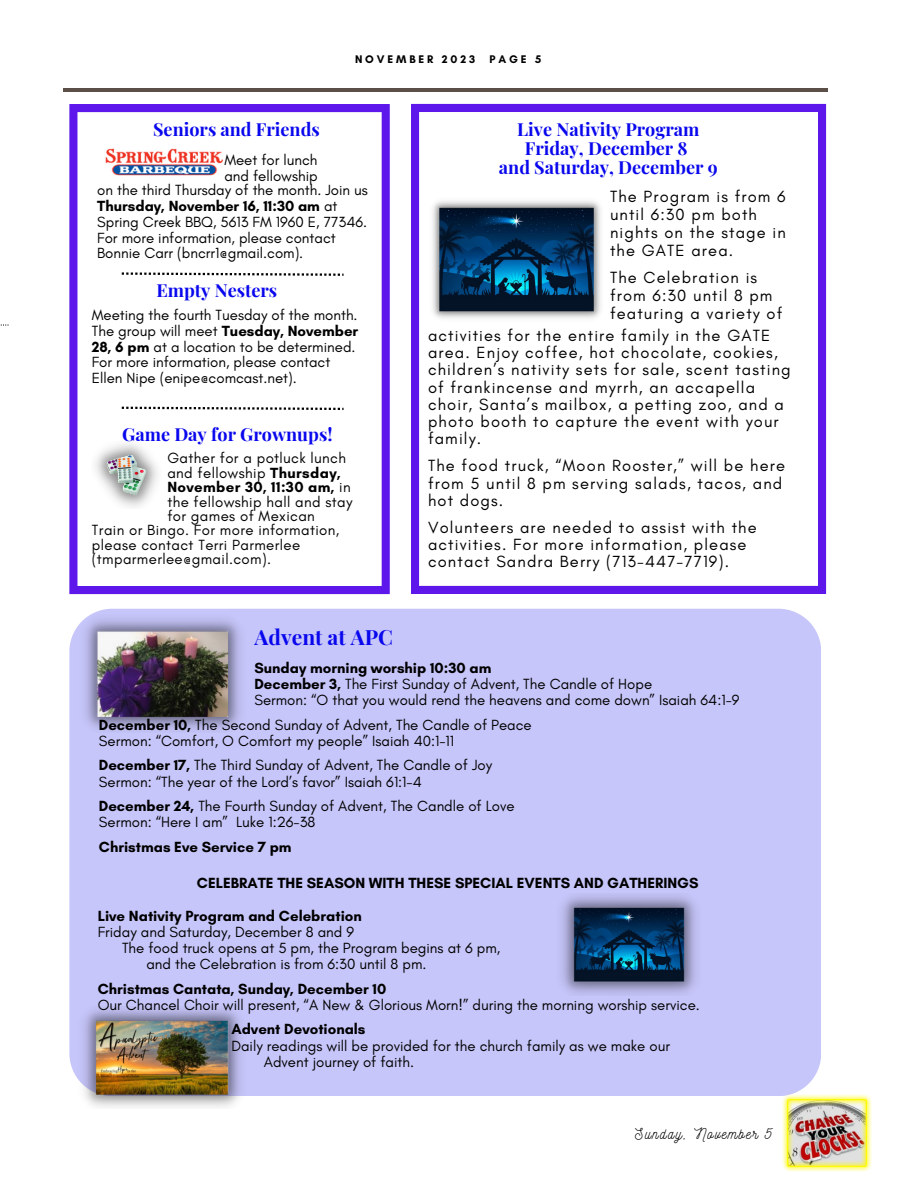
<style>
.page{position:relative;width:918px;height:1188px;background:#fff}
.page>*{position:absolute;margin:0;border:0;box-sizing:border-box;transform-origin:0 0}
.t1{font:700 21px "Playfair Display";color:#0907ed}
.t2{font:700 18px "Playfair Display";color:#0907ed}
.t3{font:16.5px/17.2px "Glacial Indifference";letter-spacing:.07em;color:#000}
.t4{font:15px/15.8px "Glacial Indifference";color:#000}
.t5{font:15px/14.7px "Glacial Indifference";letter-spacing:.025em;color:#000}
.t6{font:700 15px "Glacial Indifference";color:#000}
.t7{font:15px "Nickainley";letter-spacing:.1em;color:#000}
.t8{font:700 11.25px "Glacial Indifference";letter-spacing:.255em;color:#000}
.s1{font-weight:700}
</style>
<div class="page">
<svg style="left:69px;top:104px;width:321px;height:490px"></svg>
<hr style="left:63px;top:89px;width:765px;height:3px;background:#5b4f47">
<svg style="left:0;top:324px;width:9px;height:2px"></svg>
<svg style="left:411px;top:104px;width:415px;height:490px"></svg>
<img style="left:428px;top:195px;width:177px;height:129px">
<img style="left:91px;top:442px;width:70px;height:66px">
<svg style="left:122px;top:407px;width:222px;height:3px"></svg>
<div style="left:69px;top:609px;width:752px;height:487px;background:#c7c6fa"></div>
<img style="left:783px;top:1095px;width:89px;height:76px">
<svg style="left:122px;top:272px;width:222px;height:4px"></svg>
<img style="left:554px;top:893px;width:150px;height:103px">
<img style="left:76px;top:1006px;width:171px;height:101px">
<img style="left:78px;top:614px;width:169px;height:118px">
<img style="left:105px;top:139px;width:119px;height:45px">
<p class="t8" style="left:355px;top:53px;width:122px">NOVEMBER 2023</p>
<p class="t8" style="left:489px;top:53px;width:53px">PAGE 5</p>
<p class="t2" style="left:153px;top:117px;width:168px">Seniors and Friends</p>
<p class="t4" style="left:224px;top:151px;width:95px;line-height:16.2px">Meet for lunch and fellowship</p>
<p class="t4" style="left:97px;top:182px;width:272px">on the third Thursday of the month. Join us <span class="s1">Thursday, November 16, 11:30 am</span> at Spring Creek BBQ, 5613 FM 1960 E, 77346.<br>For more information, please contact Bonnie Carr (bncrr1@gmail.com).</p>
<p class="t2" style="left:156px;top:278px;width:122px">Empty Nesters</p>
<p class="t4" style="left:92px;top:307px;width:268px">Meeting the fourth Tuesday of the month.<br>The group will meet <span class="s1">Tuesday, November 28, 6 pm</span> at a location to be determined.<br>For more information, please contact Ellen Nipe (enipe@comcast.net).</p>
<p class="t2" style="left:122px;top:422px;width:212px">Game Day for Grownups!</p>
<p class="t5" style="left:167px;top:450px;width:187px">Gather for a potluck lunch and fellowship <span class="s1">Thursday,<br>November 30, 11:30 am,</span> in the fellowship hall and stay for games of Mexican</p>
<p class="t5" style="left:92px;top:523px;width:249px">Train or Bingo. For more information, please contact Terri Parmerlee (tmparmerlee@gmail.com).</p>
<p class="t2" style="left:517px;top:116px;width:184px">Live Nativity Program</p>
<p class="t2" style="left:525px;top:135px;width:164px">Friday, December 8</p>
<p class="t2" style="left:499px;top:155px;width:220px">and Saturday, December 9</p>
<p class="t3" style="left:610px;top:187px;width:177px;line-height:18px">The Program is from 6 until 6:30 pm both nights on the stage in the GATE area.</p>
<p class="t3" style="left:610px;top:269px;width:174px;line-height:18px">The Celebration is from 6:30 until 8 pm featuring a variety of</p>
<p class="t3" style="left:428px;top:326px;width:364px">activities for the entire family in the GATE area. Enjoy coffee, hot chocolate, cookies, children’s nativity sets for sale, scent tasting of frankincense and myrrh, an accapella choir, Santa’s mailbox, a petting zoo, and a photo booth to capture the event with your family.</p>
<p class="t3" style="left:428px;top:457px;width:359px">The food truck, “Moon Rooster,” will be here from 5 until 8 pm serving salads, tacos, and hot dogs.</p>
<p class="t3" style="left:428px;top:518px;width:330px">Volunteers are needed to assist with the activities. For more information, please contact Sandra Berry (713-447-7719).</p>
<p class="t1" style="left:255px;top:622px;width:140px">Advent at APC</p>
<p class="t6" style="left:254px;top:659px;width:238px">Sunday morning worship 10:30 am</p>
<p class="t4" style="left:254px;top:676px;width:399px"><span class="s1">December 3,</span> The First Sunday of Advent, The Candle of Hope</p>
<p class="t4" style="left:254px;top:692px;width:487px">Sermon: “O that you would rend the heavens and come down” Isaiah 64:1-9</p>
<p class="t4" style="left:99px;top:717px;width:434px"><span class="s1">December 10,</span> The Second Sunday of Advent, The Candle of Peace</p>
<p class="t4" style="left:99px;top:733px;width:357px">Sermon: “Comfort, O Comfort my people” Isaiah 40:1-11</p>
<p class="t4" style="left:99px;top:757px;width:395px"><span class="s1">December 17,</span> The Third Sunday of Advent, The Candle of Joy</p>
<p class="t4" style="left:99px;top:773px;width:324px">Sermon: “The year of the Lord’s favor” Isaiah 61:1-4</p>
<p class="t4" style="left:99px;top:798px;width:417px"><span class="s1">December 24,</span> The Fourth Sunday of Advent, The Candle of Love</p>
<p class="t4" style="left:99px;top:814px;width:218px">Sermon: “Here I am” Luke 1:26-38</p>
<p class="t6" style="left:99px;top:837px;width:194px">Christmas Eve Service 7 pm</p>
<p class="t6" style="left:197px;top:874px;width:503px">CELEBRATE THE SEASON WITH THESE SPECIAL EVENTS AND GATHERINGS</p>
<p class="t6" style="left:98px;top:906px;width:266px">Live Nativity Program and Celebration</p>
<p class="t4" style="left:98px;top:924px;width:258px">Friday and Saturday, December 8 and 9</p>
<p class="t4" style="left:122px;top:940px;width:380px">The food truck opens at 5 pm, the Program begins at 6 pm,</p>
<p class="t4" style="left:146px;top:956px;width:282px">and the Celebration is from 6:30 until 8 pm.</p>
<p class="t6" style="left:98px;top:979px;width:290px">Christmas Cantata, Sunday, December 10</p>
<p class="t4" style="left:98px;top:997px;width:604px">Our Chancel Choir will present, “A New &amp; Glorious Morn!” during the morning worship service.</p>
<p class="t6" style="left:231px;top:1020px;width:136px">Advent Devotionals</p>
<p class="t4" style="left:231px;top:1037px;width:440px">Daily readings will be provided for the church family as we make our</p>
<p class="t4" style="left:264px;top:1054px;width:152px">Advent journey of faith.</p>
<p class="t7" style="left:635px;top:1124px;width:139px">Sunday, November 5</p>
</div>
